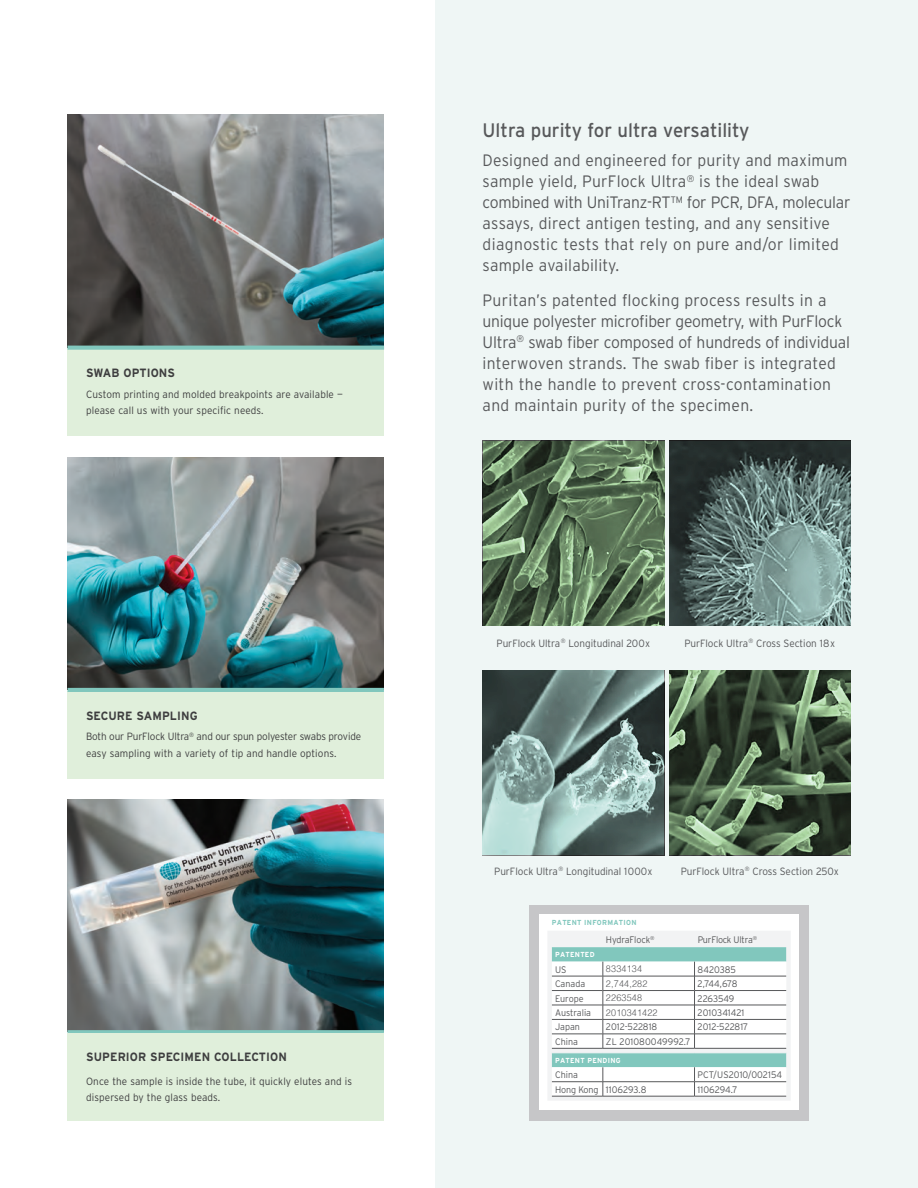
<style>
.page{position:relative;width:918px;height:1188px;background:#fff}
.page>*{position:absolute;margin:0;border:0;box-sizing:border-box;transform-origin:0 0}
.hed_allcaps_rust{font:19.5px "Interstate";color:#57585a;scale:.95 1}
.Display_Body_B{font:300 16.5px/21px "Interstate";letter-spacing:.015em;color:#57585a;scale:.95 1}
.Page_head{font:700 12px "Interstate";letter-spacing:.01em;color:#3e3e3f;scale:.95 1}
.Page_head-2{font:300 10.5px/16.5px "Interstate";letter-spacing:.01em;color:#3e3e3f;scale:.95 1}
.Page_head-3{font:300 10.5px "Interstate";letter-spacing:-.005em;color:#57585a;scale:.95 1}
.Page_head-4{font:300 10.5px/16.5px "Interstate";letter-spacing:-.015em;color:#3e3e3f;scale:.95 1}
.Intro_Body{font:300 9.45px "Interstate";color:#57585a;scale:.95 1}
.Intro_Body-2{font:300 9.45px "Helvetica";letter-spacing:.02em;color:#57585a;scale:.95 1}
.Intro_Body-3{font:300 9.45px "Interstate";letter-spacing:-.035em;color:#57585a;scale:.95 1}
.t1{font:700 7.35px "Interstate";letter-spacing:.04em;color:#fff;scale:.95 1}
.t2{font:700 7.35px "Interstate";letter-spacing:.04em;color:#81c7bd;scale:.95 1}
</style>
<div class="page">
<div style="left:435px;top:0;width:483px;height:1188px;background:#eff6f5"></div>
<img style="left:68px;top:115px;width:316px;height:231px">
<div style="left:68px;top:349px;width:316px;height:87px;background:#e0efdb"></div>
<img style="left:68px;top:457px;width:316px;height:231px">
<div style="left:67px;top:691px;width:317px;height:88px;background:#e0efdb"></div>
<img style="left:68px;top:799px;width:316px;height:231px">
<hr style="left:68px;top:1030px;width:316px;height:4px;background:#81c7bd">
<div style="left:68px;top:1033px;width:316px;height:87px;background:#e0efdb"></div>
<svg style="left:483px;top:441px;width:181px;height:185px;background:#5d7759"></svg>
<svg style="left:669px;top:441px;width:182px;height:185px;background:#5b706d"></svg>
<svg style="left:669px;top:671px;width:182px;height:184px;background:#4b5f48"></svg>
<svg style="left:483px;top:671px;width:181px;height:184px;background:#728b87"></svg>
<svg style="left:68px;top:346px;width:316px;height:4px"></svg>
<hr style="left:68px;top:688px;width:316px;height:4px;background:#81c7bd">
<div style="left:529px;top:905px;width:280px;height:216px;background:#c6c6c8"></div>
<div style="left:540px;top:914px;width:259px;height:196px;background:#fff"></div>
<svg style="left:548px;top:931px;width:242px;height:169px"></svg>
<hr style="left:552px;top:1096px;width:51px;height:1px;background:#57585a">
<hr style="left:603px;top:1096px;width:92px;height:1px;background:#57585a">
<hr style="left:695px;top:1096px;width:91px;height:1px;background:#57585a">
<hr style="left:552px;top:1053px;width:51px;height:1px;background:#f2f3f4">
<hr style="left:603px;top:1053px;width:92px;height:1px;background:#f2f3f4">
<hr style="left:695px;top:1053px;width:91px;height:1px;background:#f2f3f4">
<p class="Page_head" style="left:86px;top:366px;width:95px">SWAB OPTIONS</p>
<p class="Page_head-2" style="left:86px;top:386px;width:272px">Custom printing and molded breakpoints are available — please call us with your specific needs.</p>
<p class="Page_head" style="left:86px;top:709px;width:119px">SECURE SAMPLING</p>
<p class="Page_head-4" style="left:86px;top:728px;width:291px">Both our PurFlock Ultra<sup>®</sup> and our spun polyester swabs provide easy sampling with a variety of tip and handle options.</p>
<p class="Page_head" style="left:86px;top:1051px;width:213px">SUPERIOR SPECIMEN COLLECTION</p>
<p class="Page_head-2" style="left:86px;top:1073px;width:281px">Once the sample is inside the tube, it quickly elutes and is dispersed by the glass beads.</p>
<p class="hed_allcaps_rust" style="left:483px;top:119px;width:283px">Ultra purity for ultra versatility</p>
<p class="Display_Body_B" style="left:483px;top:150px;width:389px">Designed and engineered for purity and maximum sample yield, PurFlock Ultra<sup>®</sup> is the ideal swab combined with UniTranz-RT™ for PCR, DFA, molecular assays, direct antigen testing, and any sensitive diagnostic tests that rely on pure and/or limited sample availability.</p>
<p class="Display_Body_B" style="left:483px;top:289px;width:388px">Puritan’s patented flocking process results in a unique polyester microfiber geometry, with PurFlock Ultra<sup>®</sup> swab fiber composed of hundreds of individual interwoven strands. The swab fiber is integrated with the handle to prevent cross-contamination and maintain purity of the specimen.</p>
<p class="Page_head-3" style="left:497px;top:637px;width:163px">PurFlock Ultra<sup>®</sup> Longitudinal 200x</p>
<p class="Page_head-3" style="left:684px;top:637px;width:160px">PurFlock Ultra<sup>®</sup> Cross Section 18x</p>
<p class="Page_head-3" style="left:494px;top:865px;width:168px">PurFlock Ultra<sup>®</sup> Longitudinal 1000x</p>
<p class="Page_head-3" style="left:681px;top:865px;width:168px">PurFlock Ultra<sup>®</sup> Cross Section 250x</p>
<p class="t2" style="left:552px;top:919px;width:91px">PATENT INFORMATION</p>
<p class="Intro_Body" style="left:606px;top:934px;width:53px">HydraFlock<sup>®</sup></p>
<p class="Intro_Body-3" style="left:698px;top:934px;width:64px">PurFlock Ultra<sup>®</sup></p>
<p class="t1" style="left:555px;top:951px;width:43px">PATENTED</p>
<p class="Intro_Body" style="left:555px;top:964px;width:14px">US</p>
<p class="Intro_Body-2" style="left:606px;top:961px;width:39px">8334134</p>
<p class="Intro_Body" style="left:698px;top:964px;width:42px">8420385</p>
<p class="Intro_Body" style="left:555px;top:978px;width:33px">Canada</p>
<p class="Intro_Body-2" style="left:606px;top:975px;width:45px">2,744,282</p>
<p class="Intro_Body" style="left:698px;top:978px;width:43px">2,744,678</p>
<p class="Intro_Body" style="left:555px;top:993px;width:32px">Europe</p>
<p class="Intro_Body-2" style="left:606px;top:990px;width:39px">2263548</p>
<p class="Intro_Body" style="left:698px;top:993px;width:40px">2263549</p>
<p class="Intro_Body" style="left:555px;top:1007px;width:39px">Australia</p>
<p class="Intro_Body-2" style="left:606px;top:1004px;width:56px">2010341422</p>
<p class="Intro_Body" style="left:698px;top:1007px;width:51px">2010341421</p>
<p class="Intro_Body" style="left:555px;top:1022px;width:28px">Japan</p>
<p class="Intro_Body" style="left:606px;top:1022px;width:55px">2012-522818</p>
<p class="Intro_Body" style="left:698px;top:1022px;width:55px">2012-522817</p>
<p class="Intro_Body" style="left:555px;top:1036px;width:26px">China</p>
<p class="Intro_Body" style="left:606px;top:1036px;width:91px">ZL 201080049992.7</p>
<p class="t1" style="left:555px;top:1056px;width:71px">PATENT PENDING</p>
<p class="Intro_Body" style="left:555px;top:1070px;width:26px">China</p>
<p class="Intro_Body" style="left:698px;top:1070px;width:90px">PCT/US2010/002154</p>
<p class="Intro_Body" style="left:555px;top:1084px;width:47px">Hong Kong</p>
<p class="Intro_Body" style="left:606px;top:1084px;width:44px">1106293.8</p>
<p class="Intro_Body" style="left:698px;top:1084px;width:43px">1106294.7</p>
</div>
